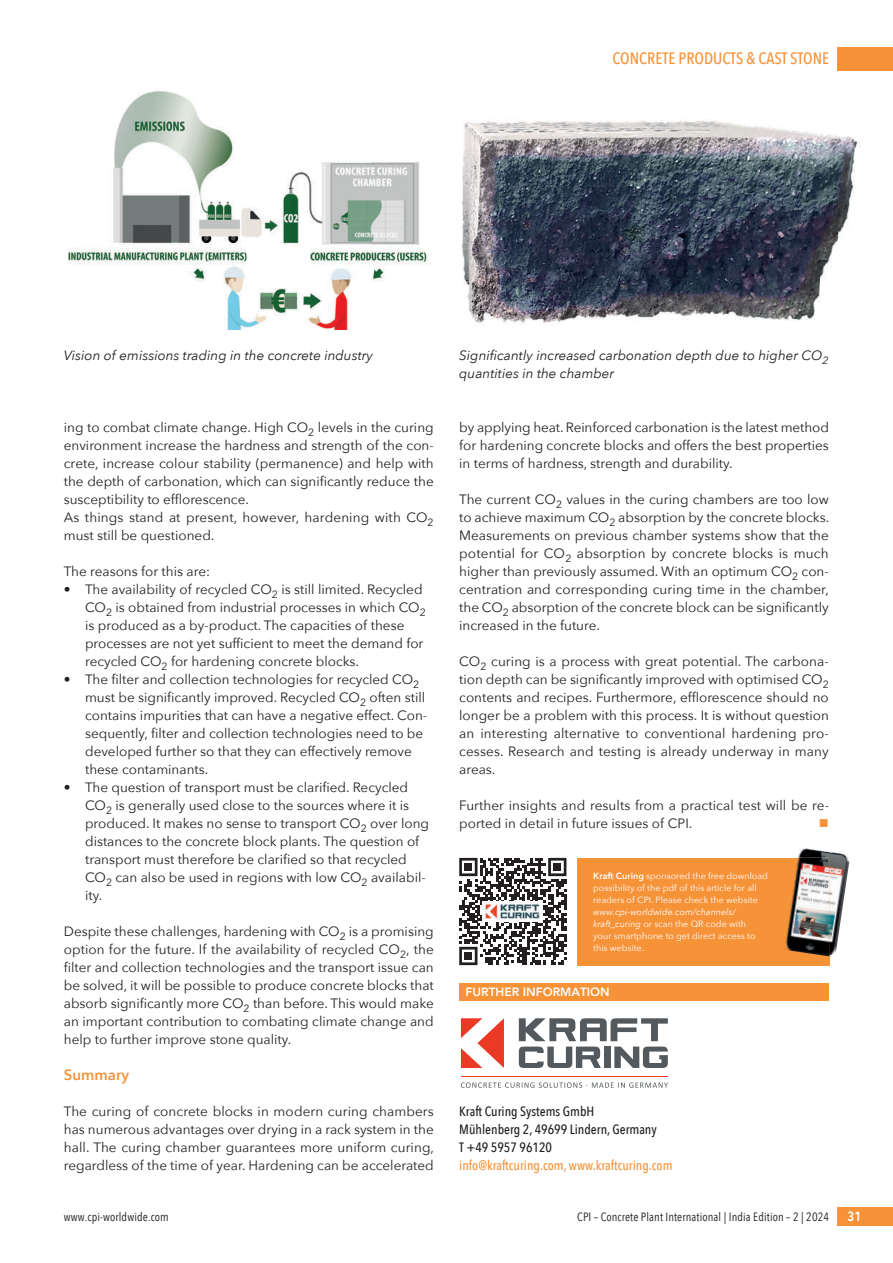
<style>
.page{position:relative;width:893px;height:1263px;background:#fff}
.page>*{position:absolute;margin:0;border:0;box-sizing:border-box;transform-origin:0 0}
.t1{font:500 16.5px "Avenir Next Condensed";color:#f69238}
.t2{font:600 15px "Avenir Next";color:#f69238}
.t3{font:13.5px/18px "Avenir Next";color:#231f20}
.t4{font:italic 13.5px/18px "Avenir Next";color:#231f20}
.t5{font:500 13.5px/18px "Avenir Next Condensed";color:#231f20}
.t6{font:500 13.5px "Avenir Next Condensed";color:#f69238}
.t7{font:600 13.5px "Avenir Next Condensed";color:#fff}
.t8{font:13.5px "Wingdings";color:#f69238}
.t9{font:12px "Avenir Next Condensed";letter-spacing:.01em;color:#231f20}
.t10{font:800 12px "Avenir";color:#fff}
.t11{font:9px/12px "Avenir Next";color:#fff}
.s1{font-weight:600}
.s2{font-style:italic}
</style>
<div class="page">
<div style="left:838px;top:47px;width:55px;height:23px;background:#f69238"></div>
<div style="left:838px;top:1208px;width:55px;height:18px;background:#f69238"></div>
<img style="left:68px;top:91px;width:360px;height:238px">
<div style="left:459px;top:983px;width:370px;height:17px;background:#f69238"></div>
<hr style="left:461px;top:1076px;width:207px;height:1px;background:#ea3924">
<svg style="left:461px;top:1082px;width:207px;height:6px"></svg>
<svg style="left:461px;top:1018px;width:43px;height:50px"></svg>
<svg style="left:519px;top:1018px;width:149px;height:23px"></svg>
<div style="left:604px;top:1047px;width:7px;height:21px;background:#53595d"></div>
<svg style="left:519px;top:1047px;width:82px;height:21px"></svg>
<svg style="left:614px;top:1047px;width:54px;height:21px"></svg>
<div style="left:577px;top:858px;width:252px;height:107px;background:#f69238"></div>
<svg style="left:459px;top:858px;width:107px;height:107px"></svg>
<div style="left:464px;top:863px;width:8px;height:8px;background:#231f20"></div>
<div style="left:553px;top:863px;width:8px;height:8px;background:#231f20"></div>
<div style="left:464px;top:952px;width:8px;height:8px;background:#231f20"></div>
<img style="left:483px;top:902px;width:60px;height:19px">
<img style="left:798px;top:848px;width:52px;height:109px">
<img style="left:785px;top:858px;width:44px;height:98px">
<img style="left:462px;top:121px;width:397px;height:203px">
<p class="t1" style="left:612px;top:49px;width:218px">CONCRETE PRODUCTS &amp; CAST STONE</p>
<p class="t4" style="left:64px;top:346px;width:311px">Vision of emissions trading in the concrete industry</p>
<p class="t3" style="left:64px;top:418px;width:372px">ing to combat climate change. High CO<sub>2</sub> levels in the curing environment increase the hardness and strength of the con&shy;crete, increase colour stability (permanence) and help with the depth of carbonation, which can significantly reduce the susceptibility to efflorescence.<br>As things stand at present, however, hardening with CO<sub>2 </sub>must still be questioned.</p>
<p class="t3" style="left:64px;top:562px;width:148px">The reasons for this are:</p>
<p class="t3" style="left:85px;top:580px;width:342px;text-indent:-21px">• The availability of recycled CO<sub>2</sub> is still limited. Recycled CO<sub>2</sub> is obtained from industrial processes in which CO<sub>2 </sub>is produced as a by-product. The capacities of these processes are not yet sufficient to meet the demand for recycled CO<sub>2</sub> for hardening concrete blocks.</p>
<p class="t3" style="left:85px;top:670px;width:344px;text-indent:-21px">• The filter and collection technologies for recycled CO<sub>2 </sub>must be significantly improved. Recycled CO<sub>2</sub> often still contains impurities that can have a negative effect. Con&shy;sequently, filter and collection technologies need to be developed further so that they can effectively remove these contaminants.</p>
<p class="t3" style="left:85px;top:778px;width:345px;text-indent:-21px">• The question of transport must be clarified. Recycled CO<sub>2</sub> is generally used close to the sources where it is produced. It makes no sense to transport CO<sub>2</sub> over long distances to the concrete block plants. The question of transport must therefore be clarified so that recycled CO<sub>2</sub> can also be used in regions with low CO<sub>2</sub> availabil&shy;ity.</p>
<p class="t3" style="left:64px;top:922px;width:371px;text-align:justify">Despite these challenges, hardening with CO<sub>2</sub> is a promising option for the future. If the availability of recycled CO<sub>2</sub>, the filter and collection technologies and the transport issue can be solved, it will be possible to produce concrete blocks that absorb significantly more CO<sub>2</sub> than before. This would make an important contribution to combating climate change and help to further improve stone quality.</p>
<p class="t2" style="left:64px;top:1062px;width:67px">Summary</p>
<p class="t3" style="left:64px;top:1102px;width:372px;text-align:justify">The curing of concrete blocks in modern curing chambers has numerous advantages over drying in a rack system in the hall. The curing chamber guarantees more uniform curing, regardless of the time of year. Hardening can be accelerated</p>
<p class="t4" style="left:459px;top:346px;width:371px">Significantly increased carbonation depth due to higher CO<sub>2 </sub>quantities in the chamber</p>
<p class="t3" style="left:459px;top:418px;width:371px;text-align:justify">by applying heat. Reinforced carbonation is the latest method for hardening concrete blocks and offers the best properties in terms of hardness, strength and durability.</p>
<p class="t3" style="left:459px;top:490px;width:372px;text-align:justify">The current CO<sub>2</sub> values in the curing chambers are too low to achieve maximum CO<sub>2</sub> absorption by the concrete blocks.<br>Measurements on previous chamber systems show that the potential for CO<sub>2</sub> absorption by concrete blocks is much higher than previously assumed. With an optimum CO<sub>2</sub> con&shy;centration and corresponding curing time in the chamber, the CO<sub>2</sub> absorption of the concrete block can be significantly increased in the future.</p>
<p class="t3" style="left:459px;top:652px;width:371px;text-align:justify">CO<sub>2</sub> curing is a process with great potential. The carbona&shy;tion depth can be significantly improved with optimised CO<sub>2 </sub>contents and recipes. Furthermore, efflorescence should no longer be a problem with this process. It is without question an interesting alternative to conventional hardening pro&shy;cesses. Research and testing is already underway in many areas.</p>
<p class="t3" style="left:459px;top:796px;width:371px">Further insights and results from a practical test will be re&shy;ported in detail in future issues of CPI.</p>
<p class="t8" style="left:819px;top:816px;width:12px">■</p>
<p class="t11" style="left:593px;top:869px;width:176px"><span class="s1">Kraft Curing</span> sponsored the free download possibility of the pdf of this article for all readers of CPI. Please check the website</p>
<p class="t11" style="left:593px;top:905px;width:164px"><span class="s2">www.cpi-worldwide.com/channels/ kraft_curing</span> or scan the QR code with your smartphone to get direct access to this website.</p>
<p class="t10" style="left:466px;top:983px;width:146px">FURTHER INFORMATION</p>
<p class="t5" style="left:459px;top:1102px;width:199px">Kraft Curing Systems GmbH<br>Mühlenberg 2, 49699 Lindern, Germany<br>T +49 5957 96120</p>
<p class="t6" style="left:459px;top:1157px;width:215px">info@kraftcuring.com, www.kraftcuring.com</p>
<p class="t9" style="left:64px;top:1207px;width:107px">www.cpi-worldwide.com</p>
<p class="t9" style="left:577px;top:1207px;width:254px">CPI – Concrete Plant International | India Edition – 2 | 2024</p>
<p class="t7" style="left:847px;top:1205px;width:15px">31</p>
</div>
